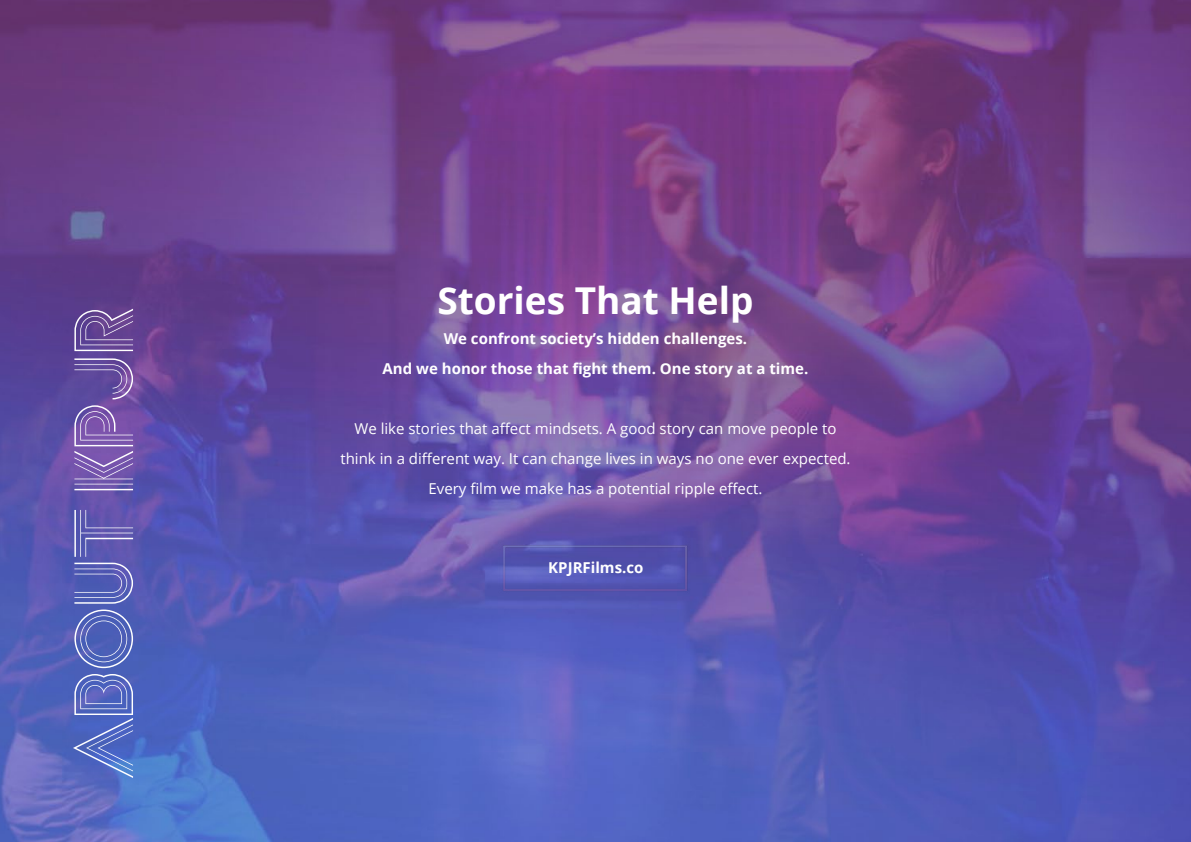
<style>
.page{position:relative;width:1191px;height:842px;background:#fff}
.page>*{position:absolute;margin:0;border:0;box-sizing:border-box;transform-origin:0 0}
.t1{font:60px "Disco Diva";color:#fff}
.t2{font:700 37px "Open Sans";color:#fff}
.t3{font:15px/30px "Open Sans";color:#fff;text-align:center}
.t4{font:700 15px/30px "Open Sans";color:#fff;text-align:center}
</style>
<div class="page">
<img style="left:0;top:0;width:1191px;height:842px">
<img style="left:498px;top:540px;width:195px;height:56px">
<h1 class="t1" style="left:73px;top:778px;width:471px;rotate:-90deg">ABOUT kpjr</h1>
<h2 class="t2" style="left:437px;top:275px;width:317px">Stories That Help</h2>
<p class="t4" style="left:382px;top:323px;width:427px">We confront society’s hidden challenges.<br>And we honor those that fight them. One story at a time.</p>
<p class="t3" style="left:340px;top:413px;width:511px">We like stories that affect mindsets. A good story can move people to think in a different way. It can change lives in ways no one ever expected.<br>Every film we make has a potential ripple effect.</p>
<p class="t4" style="left:548px;top:552px;width:97px">KPJRFilms.co</p>
</div>
